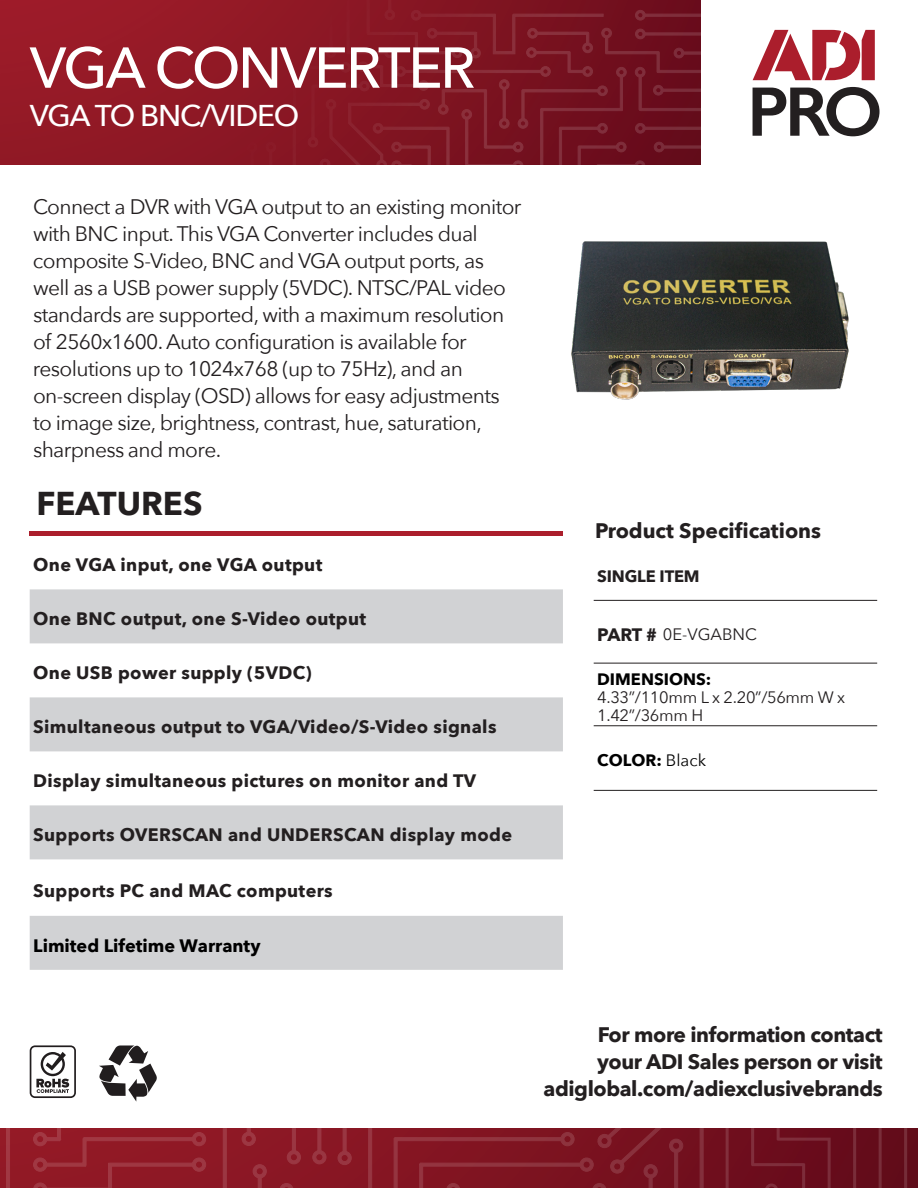
<style>
.page{position:relative;width:918px;height:1188px;background:#fff}
.page>*{position:absolute;margin:0;border:0;box-sizing:border-box;transform-origin:0 0}
.Vantage_text{font:500 57px "Avenir Next";letter-spacing:-.04em;color:#fff}
.t1{font:700 33px "Avenir Next";color:#231f20}
.Vantage_text-2{font:500 30px "Avenir Next";letter-spacing:-.04em;color:#fff}
.t2{font:21px/27px "Avenir Next";letter-spacing:-.03em;color:#231f20}
.t3{font:700 21px/27px "Avenir Next";letter-spacing:-.02em;color:#231f20}
.t4{font:700 21px "Avenir Next";color:#231f20}
.t5{font:700 18px "Avenir Next";letter-spacing:.02em;color:#231f20}
.t6{font:700 18px "Avenir Next";color:#000}
.t7{font:16.5px/18px "Avenir Next";letter-spacing:-.02em;color:#231f20}
.t8{font:16.5px "Avenir Next";color:#231f20}
.t9{font:700 16.5px "Avenir Next";color:#000}
.t10{font:700 16.5px "Avenir Next";letter-spacing:-.01em;color:#231f20}
.s1{font-weight:700;font-size:18px}
.s2{font-weight:700;color:#000}
.s3{font-weight:400}
</style>
<div class="page">
<hr style="left:594px;top:600px;width:283px;height:1px;background:#231f20">
<hr style="left:594px;top:663px;width:283px;height:1px;background:#231f20">
<hr style="left:594px;top:726px;width:283px;height:1px;background:#231f20">
<hr style="left:594px;top:790px;width:283px;height:1px;background:#231f20">
<svg style="left:753px;top:30px;width:122px;height:50px"></svg>
<svg style="left:753px;top:87px;width:127px;height:49px"></svg>
<div style="left:0;top:0;width:701px;height:164px;background:#961a27"></div>
<svg style="left:124px;top:0;width:577px;height:165px"></svg>
<hr style="left:30px;top:531px;width:533px;height:4px;background:#ab1e2c">
<svg style="left:30px;top:589px;width:533px;height:381px;fill:#d1d2d4"></svg>
<svg style="left:0;top:1045px;width:912px;height:143px"></svg>
<img style="left:571px;top:241px;width:278px;height:159px">
<p class="Vantage_text" style="left:30px;top:19px;width:447px">VGA CONVERTER</p>
<p class="Vantage_text-2" style="left:30px;top:90px;width:271px">VGA TO BNC/VIDEO</p>
<p class="t2" style="left:33px;top:192px;width:490px">Connect a DVR with VGA output to an existing monitor with BNC input. This VGA Converter includes dual composite S-Video, BNC and VGA output ports, as well as a USB power supply (5VDC). NTSC/PAL video standards are supported, with a maximum resolution of 2560x1600. Auto configuration is available for resolutions up to 1024x768 (up to 75Hz), and an on-screen display (OSD) allows for easy adjustments to image size, brightness, contrast, hue, saturation, sharpness and more.</p>
<p class="t1" style="left:36px;top:475px;width:168px">FEATURES</p>
<p class="t5" style="left:33px;top:550px;width:291px">One VGA input, one VGA output</p>
<p class="t5" style="left:33px;top:604px;width:334px">One BNC output, one S-Video output</p>
<p class="t5" style="left:33px;top:658px;width:280px">One USB power supply (5VDC)</p>
<p class="t5" style="left:33px;top:712px;width:465px">Simultaneous output to VGA/Video/S-Video signals</p>
<p class="t5" style="left:33px;top:766px;width:444px">Display simultaneous pictures on monitor and TV</p>
<p class="t5" style="left:33px;top:820px;width:480px">Supports OVERSCAN and UNDERSCAN display mode</p>
<p class="t5" style="left:33px;top:875px;width:301px">Supports PC and MAC computers</p>
<p class="t6" style="left:33px;top:930px;width:229px">Limited Lifetime Warranty</p>
<p class="t4" style="left:595px;top:513px;width:227px">Product Specifications</p>
<p class="t10" style="left:597px;top:562px;width:104px">SINGLE ITEM</p>
<p class="t8" style="left:597px;top:621px;width:161px"><span class="s1">PART #</span> 0E-VGABNC</p>
<p class="t7" style="left:597px;top:669px;width:249px"><span class="s2">DIMENSIONS:<br></span>4.33”/110mm L x 2.20”/56mm W x<br>1.42”/36mm H</p>
<p class="t9" style="left:597px;top:746px;width:110px">COLOR: <span class="s3">Black</span></p>
<p class="t3" style="left:597px;top:1021px;width:287px">For more information contact your ADI Sales person or visit</p>
<p class="t3" style="left:544px;top:1075px;width:341px">adiglobal.com/adiexclusivebrands</p>
</div>
